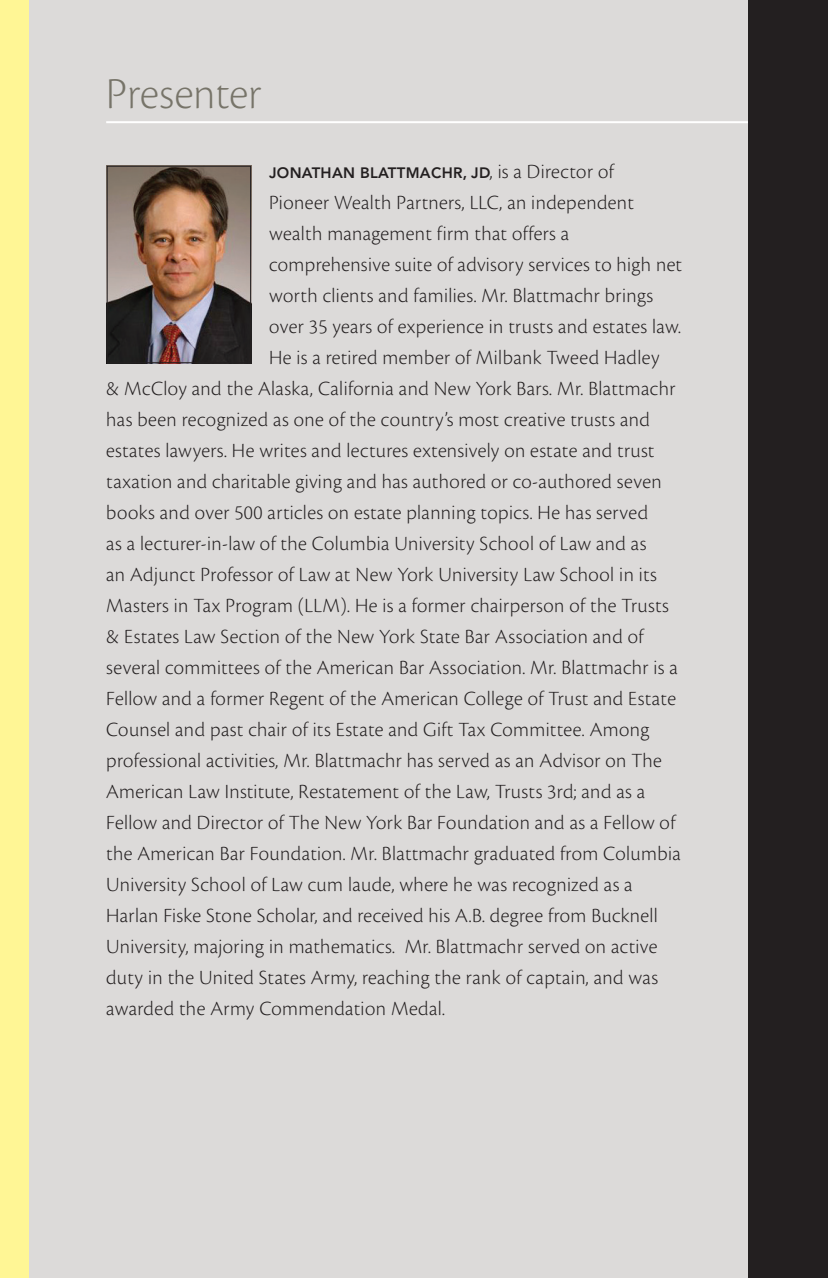
<style>
.page{position:relative;width:828px;height:1278px;background:#fff}
.page>*{position:absolute;margin:0;border:0;box-sizing:border-box;transform-origin:0 0}
._13_Cronos_Lt_bio{font:46px "Cronos Pro Lt Disp";letter-spacing:.005em;color:#777469}
._13_Cronos_Lt_bio-2{font:21px "Cronos Pro Lt Subh";letter-spacing:.02em;color:#231f20}
._13_Cronos_Lt_bio-3{font:800 15px "Avenir";letter-spacing:.02em;color:#231f20}
.s1{font-family:"Cronos Pro Lt Subh";font-weight:400;font-size:21px}
</style>
<div class="page">
<div style="left:29px;top:0;width:725px;height:1278px;background:#dcdad9"></div>
<img style="left:109px;top:168px;width:140px;height:193px">
<div style="left:107px;top:166px;width:144px;height:197px;border:1px solid #231f20"></div>
<hr style="left:106px;top:121px;width:676px;height:2px;background:#fff">
<div style="left:749px;top:0;width:79px;height:1278px;background:#231f20"></div>
<div style="left:0;top:0;width:29px;height:1278px;background:#fff695"></div>
<p class="_13_Cronos_Lt_bio" style="left:106px;top:67px;width:157px">Presenter</p>
<p class="_13_Cronos_Lt_bio-3" style="left:269px;top:164px;width:346px">JONATHAN BLATTMACHR, JD<span class="s1">, is a Director of</span></p>
<p class="_13_Cronos_Lt_bio-2" style="left:269px;top:191px;width:366px">Pioneer Wealth Partners, LLC, an independent</p>
<p class="_13_Cronos_Lt_bio-2" style="left:269px;top:222px;width:302px">wealth management firm that offers a</p>
<p class="_13_Cronos_Lt_bio-2" style="left:269px;top:253px;width:415px">comprehensive suite of advisory services to high net</p>
<p class="_13_Cronos_Lt_bio-2" style="left:269px;top:284px;width:386px">worth clients and families. Mr. Blattmachr brings</p>
<p class="_13_Cronos_Lt_bio-2" style="left:269px;top:315px;width:413px">over 35 years of experience in trusts and estates law.</p>
<p class="_13_Cronos_Lt_bio-2" style="left:269px;top:346px;width:392px">He is a retired member of Milbank Tweed Hadley</p>
<p class="_13_Cronos_Lt_bio-2" style="left:106px;top:377px;width:571px">&amp; McCloy and the Alaska, California and New York Bars. Mr. Blattmachr</p>
<p class="_13_Cronos_Lt_bio-2" style="left:106px;top:408px;width:545px">has been recognized as one of the country’s most creative trusts and</p>
<p class="_13_Cronos_Lt_bio-2" style="left:106px;top:439px;width:550px">estates lawyers. He writes and lectures extensively on estate and trust</p>
<p class="_13_Cronos_Lt_bio-2" style="left:106px;top:470px;width:557px">taxation and charitable giving and has authored or co-authored seven</p>
<p class="_13_Cronos_Lt_bio-2" style="left:106px;top:501px;width:544px">books and over 500 articles on estate planning topics. He has served</p>
<p class="_13_Cronos_Lt_bio-2" style="left:106px;top:532px;width:542px">as a lecturer-in-law of the Columbia University School of Law and as</p>
<p class="_13_Cronos_Lt_bio-2" style="left:106px;top:563px;width:552px">an Adjunct Professor of Law at New York University Law School in its</p>
<p class="_13_Cronos_Lt_bio-2" style="left:106px;top:594px;width:564px">Masters in Tax Program (LLM). He is a former chairperson of the Trusts</p>
<p class="_13_Cronos_Lt_bio-2" style="left:106px;top:625px;width:539px">&amp; Estates Law Section of the New York State Bar Association and of</p>
<p class="_13_Cronos_Lt_bio-2" style="left:106px;top:656px;width:573px">several committees of the American Bar Association. Mr. Blattmachr is a</p>
<p class="_13_Cronos_Lt_bio-2" style="left:106px;top:687px;width:571px">Fellow and a former Regent of the American College of Trust and Estate</p>
<p class="_13_Cronos_Lt_bio-2" style="left:106px;top:718px;width:545px">Counsel and past chair of its Estate and Gift Tax Committee. Among</p>
<p class="_13_Cronos_Lt_bio-2" style="left:106px;top:749px;width:557px">professional activities, Mr. Blattmachr has served as an Advisor on The</p>
<p class="_13_Cronos_Lt_bio-2" style="left:106px;top:780px;width:541px">American Law Institute, Restatement of the Law, Trusts 3rd; and as a</p>
<p class="_13_Cronos_Lt_bio-2" style="left:106px;top:811px;width:571px">Fellow and Director of The New York Bar Foundation and as a Fellow of</p>
<p class="_13_Cronos_Lt_bio-2" style="left:106px;top:842px;width:576px">the American Bar Foundation. Mr. Blattmachr graduated from Columbia</p>
<p class="_13_Cronos_Lt_bio-2" style="left:106px;top:873px;width:528px">University School of Law cum laude, where he was recognized as a</p>
<p class="_13_Cronos_Lt_bio-2" style="left:106px;top:904px;width:553px">Harlan Fiske Stone Scholar, and received his A.B. degree from Bucknell</p>
<p class="_13_Cronos_Lt_bio-2" style="left:106px;top:935px;width:553px">University, majoring in mathematics. Mr. Blattmachr served on active</p>
<p class="_13_Cronos_Lt_bio-2" style="left:106px;top:966px;width:553px">duty in the United States Army, reaching the rank of captain, and was</p>
<p class="_13_Cronos_Lt_bio-2" style="left:106px;top:997px;width:340px">awarded the Army Commendation Medal.</p>
</div>
